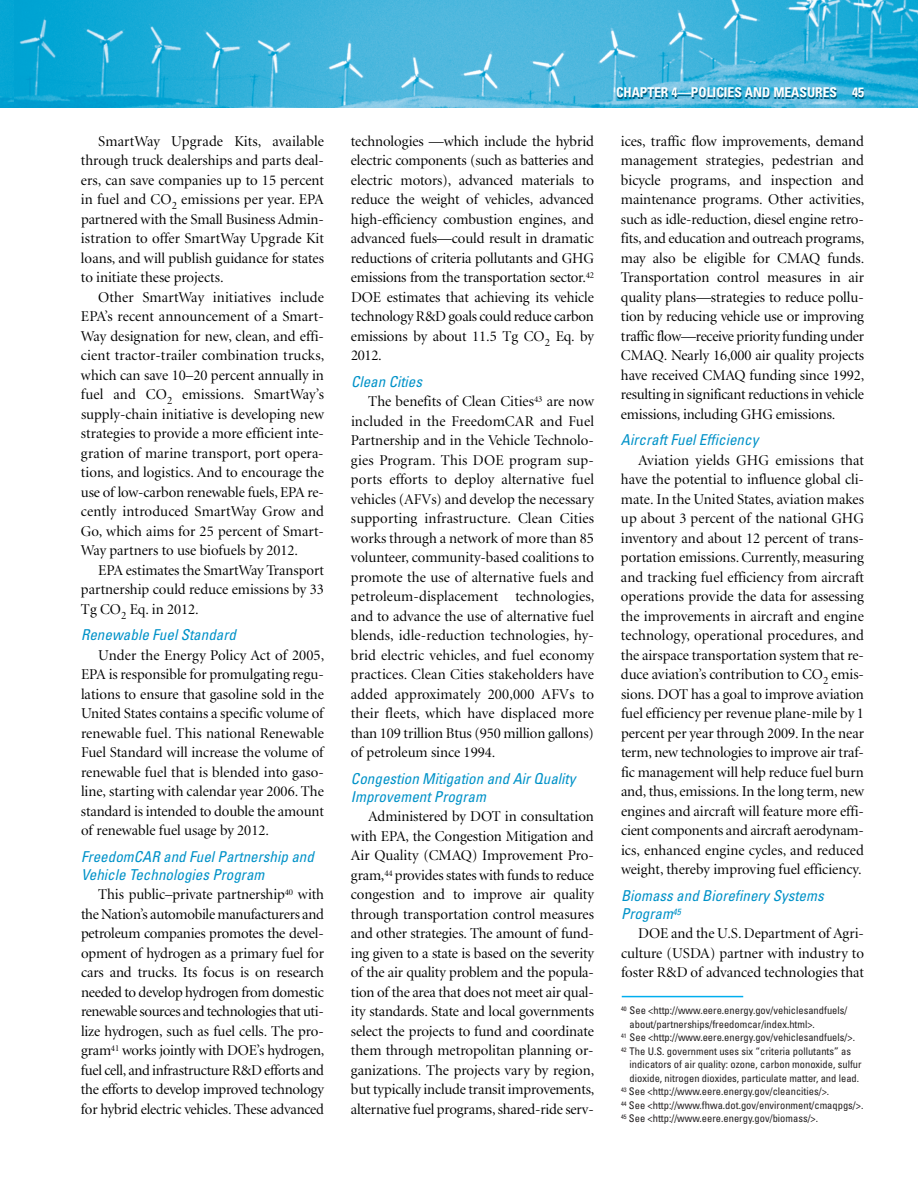
<style>
.page{position:relative;width:918px;height:1188px;background:#fff}
.page>*{position:absolute;margin:0;border:0;box-sizing:border-box;transform-origin:0 0}
.t1{font:15px/19.5px "Minion Display";letter-spacing:-.005em;color:#000;text-align:justify}
.t2{font:italic condensed 15px/18px "Univers";letter-spacing:.005em;color:#0092c8}
.t3{font:700 condensed 13.5px "Univers";color:#fff}
.t4{font:condensed 10.5px "Univers";color:#231f20}
</style>
<div class="page">
<img style="left:14px;top:0;width:904px;height:107px">
<img style="left:0;top:0;width:14px;height:107px">
<hr style="left:622px;top:996px;width:121px;height:1px;background:#00aeef">
<p class="t1" style="left:81px;top:132px;width:245px;text-indent:17px">SmartWay Upgrade Kits, available through truck dealerships and parts deal&shy;ers, can save companies up to 15 percent in fuel and CO<sub>2</sub> emissions per year. EPA partnered with the Small Business Admin&shy;istration to offer SmartWay Upgrade Kit loans, and will publish guidance for states to initiate these projects.</p>
<p class="t1" style="left:81px;top:288px;width:245px;text-indent:17px">Other SmartWay initiatives include EPA’s recent announcement of a Smart-Way designation for new, clean, and effi&shy;cient tractor-trailer combination trucks, which can save 10–20 percent annually in fuel and CO<sub>2</sub> emissions. SmartWay’s supply-chain initiative is developing new strategies to provide a more efficient inte&shy;gration of marine transport, port opera&shy;tions, and logistics. And to encourage the use of low-carbon renewable fuels, EPA re&shy;cently introduced SmartWay Grow and Go, which aims for 25 percent of Smart-Way partners to use biofuels by 2012.</p>
<p class="t1" style="left:81px;top:561px;width:245px;text-indent:17px">EPA estimates the SmartWay Transport partnership could reduce emissions by 33<br>Tg CO<sub>2</sub> Eq. in 2012.</p>
<p class="t2" style="left:81px;top:627px;width:157px">Renewable Fuel Standard</p>
<p class="t1" style="left:81px;top:646px;width:245px;text-indent:17px">Under the Energy Policy Act of 2005, EPA is responsible for promulgating regu&shy;lations to ensure that gasoline sold in the United States contains a specific volume of renewable fuel. This national Renewable Fuel Standard will increase the volume of renewable fuel that is blended into gaso&shy;line, starting with calendar year 2006. The standard is intended to double the amount of renewable fuel usage by 2012.</p>
<p class="t2" style="left:81px;top:849px;width:234px">FreedomCAR and Fuel Partnership and<br>Vehicle Technologies Program</p>
<p class="t1" style="left:81px;top:886px;width:245px;text-indent:17px">This public–private partnership<sup>40</sup> with the Nation’s automobile manufacturers and petroleum companies promotes the devel&shy;opment of hydrogen as a primary fuel for cars and trucks. Its focus is on research needed to develop hydrogen from domestic renewable sources and technologies that uti&shy;lize hydrogen, such as fuel cells. The pro&shy;gram<sup>41</sup> works jointly with DOE’s hydrogen, fuel cell, and infrastructure R&amp;D efforts and the efforts to develop improved technology for hybrid electric vehicles. These advanced</p>
<p class="t1" style="left:351px;top:132px;width:245px">technologies —which include the hybrid electric components (such as batteries and electric motors), advanced materials to reduce the weight of vehicles, advanced high-efficiency combustion engines, and advanced fuels—could result in dramatic reductions of criteria pollutants and GHG emissions from the transportation sector.<sup>42<br></sup>DOE estimates that achieving its vehicle technology R&amp;D goals could reduce carbon emissions by about 11.5 Tg CO<sub>2</sub> Eq. by 2012.</p>
<p class="t2" style="left:351px;top:374px;width:73px">Clean Cities</p>
<p class="t1" style="left:351px;top:393px;width:245px;text-indent:17px">The benefits of Clean Cities<sup>43</sup> are now included in the FreedomCAR and Fuel Partnership and in the Vehicle Technolo&shy;gies Program. This DOE program sup&shy;ports efforts to deploy alternative fuel vehicles (AFVs) and develop the necessary supporting infrastructure. Clean Cities works through a network of more than 85 volunteer, community-based coalitions to promote the use of alternative fuels and petroleum-displacement technologies, and to advance the use of alternative fuel blends, idle-reduction technologies, hy&shy;brid electric vehicles, and fuel economy practices. Clean Cities stakeholders have added approximately 200,000 AFVs to their fleets, which have displaced more than 109 trillion Btus (950 million gallons) of petroleum since 1994.</p>
<p class="t2" style="left:351px;top:771px;width:226px">Congestion Mitigation and Air Quality<br>Improvement Program</p>
<p class="t1" style="left:351px;top:808px;width:245px;text-indent:17px">Administered by DOT in consultation with EPA, the Congestion Mitigation and Air Quality (CMAQ) Improvement Pro&shy;gram,<sup>44</sup> provides states with funds to reduce congestion and to improve air quality through transportation control measures and other strategies. The amount of fund&shy;ing given to a state is based on the severity of the air quality problem and the popula&shy;tion of the area that does not meet air qual&shy;ity standards. State and local governments select the projects to fund and coordinate them through metropolitan planning or&shy;ganizations. The projects vary by region, but typically include transit improvements, alternative fuel programs,shared-ride serv-</p>
<p class="t3" style="left:616px;top:88px;width:249px">CHAPTER 4—POLICIES AND MEASURES 45</p>
<p class="t1" style="left:621px;top:132px;width:245px">ices, traffic flow improvements, demand management strategies, pedestrian and bicycle programs, and inspection and maintenance programs. Other activities, such as idle-reduction, diesel engine retro&shy;fits, and education and outreach programs, may also be eligible for CMAQ funds.<br>Transportation control measures in air quality plans—strategies to reduce pollu&shy;tion by reducing vehicle use or improving traffic flow—receive priority funding under CMAQ. Nearly 16,000 air quality projects have received CMAQ funding since 1992, resulting in significant reductions in vehicle emissions, including GHG emissions.</p>
<p class="t2" style="left:621px;top:432px;width:139px">Aircraft Fuel Efficiency</p>
<p class="t1" style="left:621px;top:451px;width:245px;text-indent:17px">Aviation yields GHG emissions that have the potential to influence global cli&shy;mate. In the United States, aviation makes up about 3 percent of the national GHG inventory and about 12 percent of trans&shy;portation emissions. Currently, measuring and tracking fuel efficiency from aircraft operations provide the data for assessing the improvements in aircraft and engine technology, operational procedures, and the airspace transportation system that re&shy;duce aviation’s contribution to CO<sub>2</sub> emis&shy;sions. DOT has a goal to improve aviation fuel efficiency per revenue plane-mile by 1 percent per year through 2009. In the near term, new technologies to improve air traf&shy;fic management will help reduce fuel burn and, thus, emissions. In the long term, new engines and aircraft will feature more effi&shy;cient components and aircraft aerodynam&shy;ics, enhanced engine cycles, and reduced weight, thereby improving fuel efficiency.</p>
<p class="t2" style="left:621px;top:888px;width:204px">Biomass and Biorefinery Systems<br>Program<sup>45</sup></p>
<p class="t1" style="left:621px;top:925px;width:245px;text-indent:17px">DOE and the U.S. Department of Agri&shy;culture (USDA) partner with industry to foster R&amp;D of advanced technologies that</p>
<p class="t4" style="left:621px;top:1006px;width:228px"><sup>40</sup> See &lt;http://www.eere.energy.gov/vehiclesandfuels/</p>
<p class="t4" style="left:630px;top:1020px;width:187px">about/partnerships/freedomcar/index.html&gt;.</p>
<p class="t4" style="left:621px;top:1033px;width:236px"><sup>41</sup> See &lt;http://www.eere.energy.gov/vehiclesandfuels/&gt;.</p>
<p class="t4" style="left:621px;top:1047px;width:232px"><sup>42</sup> The U.S. government uses six “criteria pollutants” as</p>
<p class="t4" style="left:630px;top:1060px;width:234px">indicators of air quality: ozone, carbon monoxide, sulfur</p>
<p class="t4" style="left:630px;top:1074px;width:231px">dioxide, nitrogen dioxides, particulate matter, and lead.</p>
<p class="t4" style="left:621px;top:1087px;width:210px"><sup>43</sup> See &lt;http://www.eere.energy.gov/cleancities/&gt;.</p>
<p class="t4" style="left:621px;top:1101px;width:244px"><sup>44</sup> See &lt;http://www.fhwa.dot.gov/environment/cmaqpgs/&gt;.</p>
<p class="t4" style="left:621px;top:1114px;width:199px"><sup>45</sup> See &lt;http://www.eere.energy.gov/biomass/&gt;.</p>
</div>
